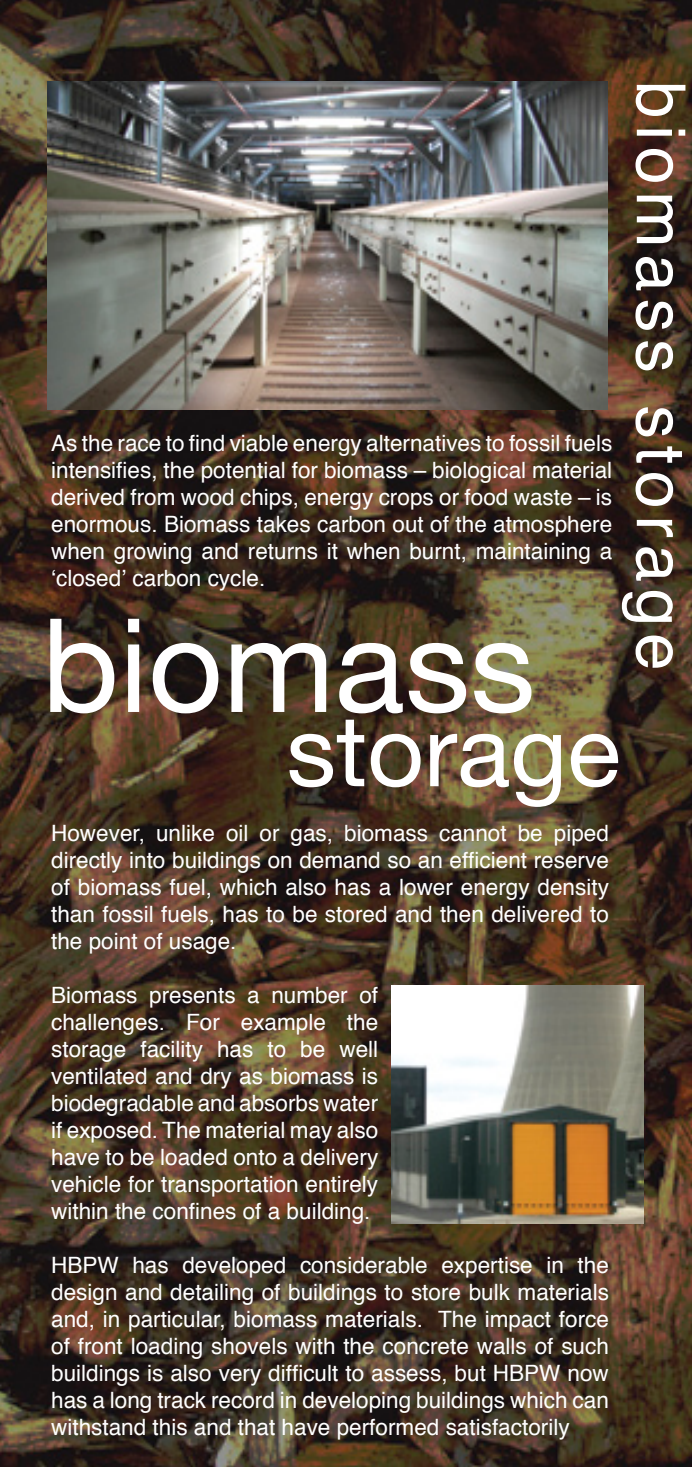
<style>
.page{position:relative;width:692px;height:1467px;background:#fff}
.page>*{position:absolute;margin:0;border:0;box-sizing:border-box;transform-origin:0 0}
.t1{font:130.5px "Helvetica Neue";color:#fff}
.t2{font:99px "Helvetica Neue";color:#fff}
.t3{font:67.5px "Helvetica";letter-spacing:.1em;color:#fff}
.t4{font:22.5px/27px "Helvetica";color:#fff;text-align:justify}
</style>
<div class="page">
<img style="left:0;top:0;width:691px;height:1467px">
<img style="left:48px;top:81px;width:559px;height:329px">
<img style="left:390px;top:985px;width:252px;height:238px">
<h3 class="t3" style="left:712px;top:81px;width:591px;rotate:90deg">biomass storage</h3>
<p class="t4" style="left:51px;top:431px;width:562px">As the race to find viable energy alternatives to fossil fuels intensifies, the potential for biomass – biological material derived from wood chips, energy crops or food waste – is enormous. Biomass takes carbon out of the atmosphere when growing and returns it when burnt, maintaining a ‘closed’ carbon cycle.</p>
<h1 class="t1" style="left:42px;top:588px;width:495px">biomass</h1>
<h2 class="t2" style="left:286px;top:692px;width:335px">storage</h2>
<p class="t4" style="left:51px;top:820px;width:559px">However, unlike oil or gas, biomass cannot be piped directly into buildings on demand so an efficient reserve of biomass fuel, which also has a lower energy density than fossil fuels, has to be stored and then delivered to the point of usage.</p>
<p class="t4" style="left:51px;top:982px;width:328px">Biomass presents a number of challenges. For example the storage facility has to be well ventilated and dry as biomass is biodegradable and absorbs water if exposed. The material may also have to be loaded onto a delivery vehicle for transportation entirely within the confines of a building.</p>
<p class="t4" style="left:51px;top:1252px;width:559px">HBPW has developed considerable expertise in the design and detailing of buildings to store bulk materials and, in particular, biomass materials. The impact force of front loading shovels with the concrete walls of such buildings is also very difficult to assess, but HBPW now has a long track record in developing buildings which can withstand this and that have performed satisfactorily</p>
</div>
